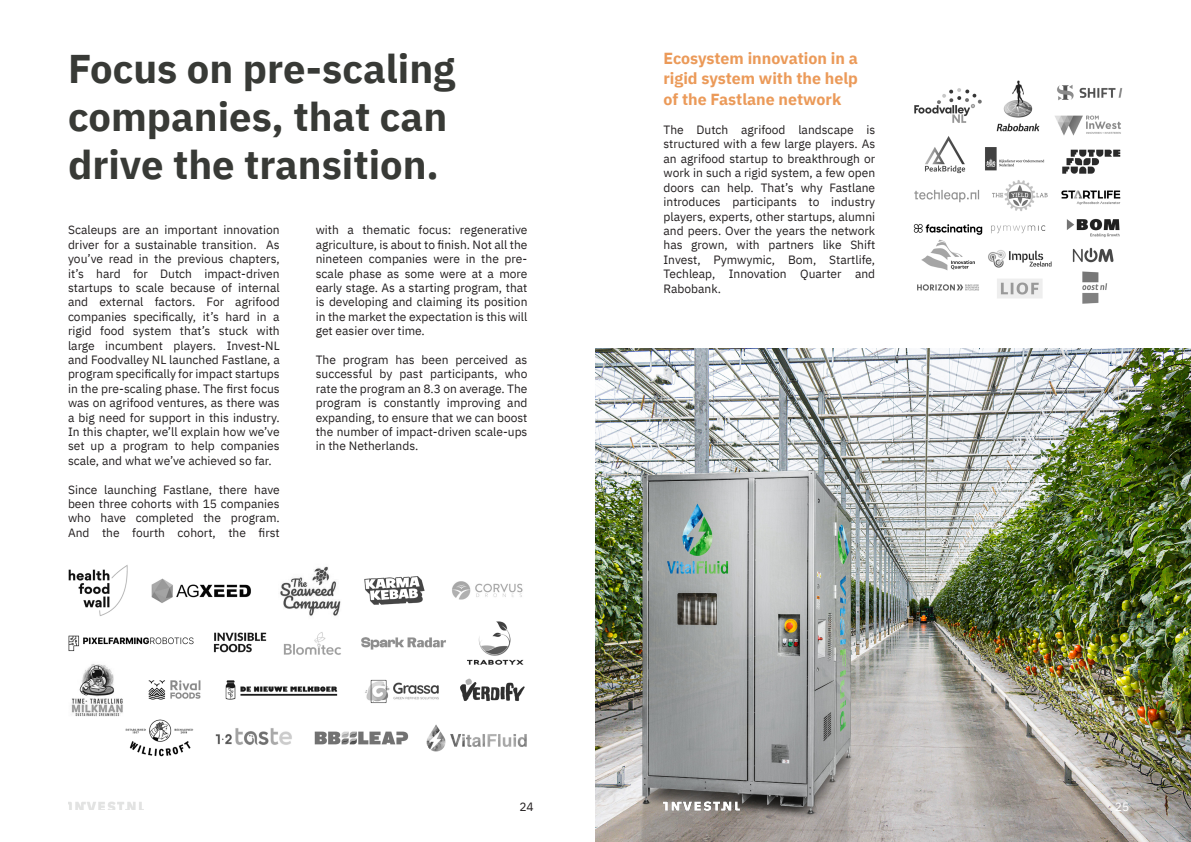
<style>
.page{position:relative;width:1191px;height:842px;background:#fff}
.page>*{position:absolute;margin:0;border:0;box-sizing:border-box;transform-origin:0 0}
.t1{font:700 40px/48px "IBM Plex Sans";color:#383a36}
.t2{font:700 16px/19.2px "IBM Plex Sans";color:#eb9a59}
.t3{font:12px/14.4px "IBM Plex Sans";color:#231f20;text-align:justify}
.t4{font:12px "IBM Plex Sans";color:#fff}
</style>
<div class="page">
<img style="left:68px;top:565px;width:459px;height:192px">
<img style="left:595px;top:348px;width:596px;height:494px">
<img style="left:913px;top:80px;width:210px;height:224px">
<img style="left:663px;top:791px;width:85px;height:28px">
<p class="t1" style="left:68px;top:42px;width:389px">Focus on pre-scaling companies, that can drive the transition.</p>
<p class="t3" style="left:68px;top:222px;width:213px">Scaleups are an important innovation driver for a sustainable transition. As you’ve read in the previous chapters, it’s hard for Dutch impact-driven startups to scale because of internal and external factors. For agrifood companies specifically, it’s hard in a rigid food system that’s stuck with large incumbent players. Invest-NL and Foodvalley NL launched Fastlane, a program specifically for impact startups in the pre-scaling phase. The first focus was on agrifood ventures, as there was a big need for support in this industry.<br>In this chapter, we’ll explain how we’ve set up a program to help companies scale, and what we’ve achieved so far.</p>
<p class="t3" style="left:68px;top:481px;width:213px">Since launching Fastlane, there have been three cohorts with 15 companies who have completed the program.<br>And the fourth cohort, the first</p>
<p class="t3" style="left:316px;top:222px;width:213px">with a thematic focus: regenerative agriculture, is about to finish. Not all the nineteen companies were in the pre&shy;scale phase as some were at a more early stage. As a starting program, that is developing and claiming its position in the market the expectation is this will get easier over time.</p>
<p class="t3" style="left:316px;top:352px;width:213px">The program has been perceived as successful by past participants, who rate the program an 8.3 on average. The program is constantly improving and expanding, to ensure that we can boost the number of impact-driven scale-ups in the Netherlands.</p>
<p class="t3" style="left:519px;top:798px;width:16px">24</p>
<p class="t2" style="left:663px;top:48px;width:196px">Ecosystem innovation in a rigid system with the help</p>
<p class="t2" style="left:663px;top:89px;width:179px">of the Fastlane network</p>
<p class="t3" style="left:663px;top:122px;width:213px">The Dutch agrifood landscape is structured with a few large players. As an agrifood startup to breakthrough or work in such a rigid system, a few open doors can help. That’s why Fastlane introduces participants to industry players, experts, other startups, alumni and peers. Over the years the network has grown, with partners like Shift Invest, Pymwymic, Bom, Startlife, Techleap, Innovation Quarter and Rabobank.</p>
<p class="t4" style="left:1115px;top:797px;width:16px">25</p>
</div>
